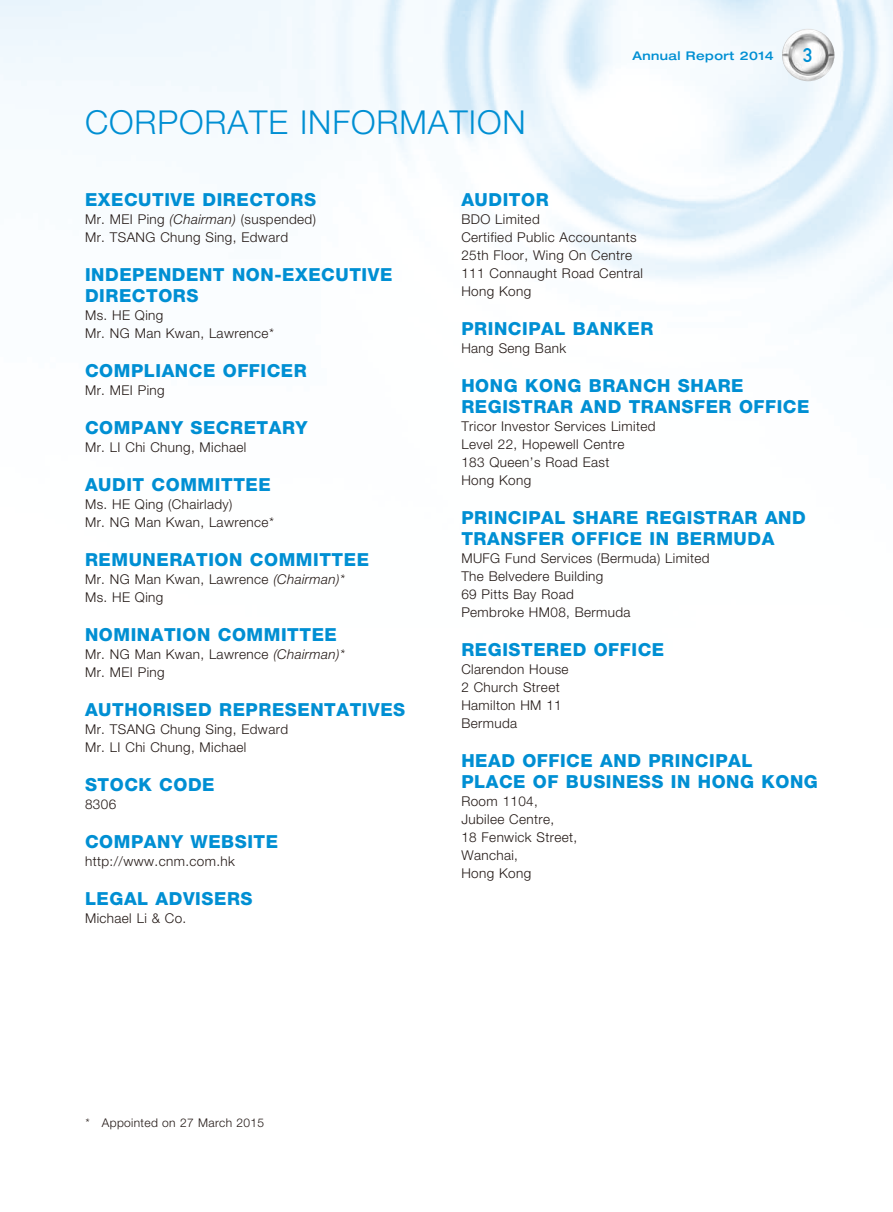
<style>
.page{position:relative;width:893px;height:1212px;background:#fff}
.page>*{position:absolute;margin:0;border:0;box-sizing:border-box;transform-origin:0 0}
.t1{font:300 33px "Helvetica Neue LT Std";letter-spacing:.03em;color:#008fd3}
.t2{font:19.5px "DIN Mittelschrift Std";color:#008fd3}
.t3{font:800 18px/21px "Helvetica Neue LT Std";letter-spacing:.03em;color:#008fd3}
.t4{font:300 13.5px/18px "Helvetica Neue LT Std";letter-spacing:.03em;color:#231916}
.t5{font:300 12px "Helvetica Neue LT Std";letter-spacing:.03em;color:#231916}
.t6{font:500 expanded 12px "Helvetica Neue LT Std";letter-spacing:.035em;color:#008fd3}
.s1{font-style:italic}
</style>
<div class="page">
<img style="left:0;top:0;width:893px;height:308px">
<img style="left:782px;top:29px;width:52px;height:52px;border-radius:26px">
<h1 class="t1" style="left:85px;top:102px;width:442px">CORPORATE INFORMATION</h1>
<p class="t6" style="left:633px;top:49px;width:143px">Annual Report 2014</p>
<h2 class="t2" style="left:803px;top:44px;width:11px">3</h2>
<h3 class="t3" style="left:85px;top:189px;width:232px">EXECUTIVE DIRECTORS</h3>
<p class="t4" style="left:85px;top:209px;width:232px">Mr. MEI Ping <span class="s1">(Chairman)</span> (suspended)<br>Mr. TSANG Chung Sing, Edward</p>
<h3 class="t3" style="left:85px;top:264px;width:309px">INDEPENDENT NON-EXECUTIVE<br>DIRECTORS</h3>
<p class="t4" style="left:85px;top:305px;width:190px">Ms. HE Qing<br>Mr. NG Man Kwan, Lawrence<span class="s1">*</span></p>
<h3 class="t3" style="left:85px;top:360px;width:223px">COMPLIANCE OFFICER</h3>
<p class="t4" style="left:85px;top:380px;width:81px">Mr. MEI Ping</p>
<h3 class="t3" style="left:85px;top:417px;width:224px">COMPANY SECRETARY</h3>
<p class="t4" style="left:85px;top:437px;width:163px">Mr. LI Chi Chung, Michael</p>
<h3 class="t3" style="left:85px;top:474px;width:187px">AUDIT COMMITTEE</h3>
<p class="t4" style="left:85px;top:494px;width:190px">Ms. HE Qing (Chairlady)<br>Mr. NG Man Kwan, Lawrence<span class="s1">*</span></p>
<h3 class="t3" style="left:85px;top:549px;width:285px">REMUNERATION COMMITTEE</h3>
<p class="t4" style="left:85px;top:569px;width:261px">Mr. NG Man Kwan, Lawrence <span class="s1">(Chairman)*<br></span>Ms. HE Qing</p>
<h3 class="t3" style="left:85px;top:624px;width:253px">NOMINATION COMMITTEE</h3>
<p class="t4" style="left:85px;top:644px;width:261px">Mr. NG Man Kwan, Lawrence <span class="s1">(Chairman)*<br></span>Mr. MEI Ping</p>
<h3 class="t3" style="left:85px;top:699px;width:322px">AUTHORISED REPRESENTATIVES</h3>
<p class="t4" style="left:85px;top:719px;width:205px">Mr. TSANG Chung Sing, Edward<br>Mr. LI Chi Chung, Michael</p>
<h3 class="t3" style="left:85px;top:774px;width:131px">STOCK CODE</h3>
<p class="t4" style="left:85px;top:794px;width:33px">8306</p>
<h3 class="t3" style="left:85px;top:831px;width:195px">COMPANY WEBSITE</h3>
<p class="t4" style="left:85px;top:851px;width:151px">http://www.cnm.com.hk</p>
<h3 class="t3" style="left:85px;top:888px;width:169px">LEGAL ADVISERS</h3>
<p class="t4" style="left:85px;top:908px;width:103px">Michael Li &amp; Co.</p>
<h3 class="t3" style="left:461px;top:189px;width:89px">AUDITOR</h3>
<p class="t4" style="left:461px;top:209px;width:183px">BDO Limited<br>Certified Public Accountants<br>25th Floor, Wing On Centre<br>111 Connaught Road Central<br>Hong Kong</p>
<h3 class="t3" style="left:461px;top:318px;width:193px">PRINCIPAL BANKER</h3>
<p class="t4" style="left:461px;top:338px;width:106px">Hang Seng Bank</p>
<h3 class="t3" style="left:461px;top:375px;width:350px">HONG KONG BRANCH SHARE<br>REGISTRAR AND TRANSFER OFFICE</h3>
<p class="t4" style="left:461px;top:416px;width:196px">Tricor Investor Services Limited<br>Level 22, Hopewell Centre<br>183 Queen’s Road East<br>Hong Kong</p>
<h3 class="t3" style="left:461px;top:507px;width:346px">PRINCIPAL SHARE REGISTRAR AND<br>TRANSFER OFFICE IN BERMUDA</h3>
<p class="t4" style="left:461px;top:548px;width:250px">MUFG Fund Services (Bermuda) Limited<br>The Belvedere Building<br>69 Pitts Bay Road<br>Pembroke HM08, Bermuda</p>
<h3 class="t3" style="left:461px;top:639px;width:204px">REGISTERED OFFICE</h3>
<p class="t4" style="left:461px;top:659px;width:109px">Clarendon House<br>2 Church Street<br>Hamilton HM 11<br>Bermuda</p>
<h3 class="t3" style="left:461px;top:750px;width:358px">HEAD OFFICE AND PRINCIPAL<br>PLACE OF BUSINESS IN HONG KONG</h3>
<p class="t4" style="left:461px;top:791px;width:117px">Room 1104,<br>Jubilee Centre,<br>18 Fenwick Street,<br>Wanchai,<br>Hong Kong</p>
<p class="t5" style="left:85px;top:1116px;width:181px"><span class="s1">*</span> Appointed on 27 March 2015</p>
</div>
